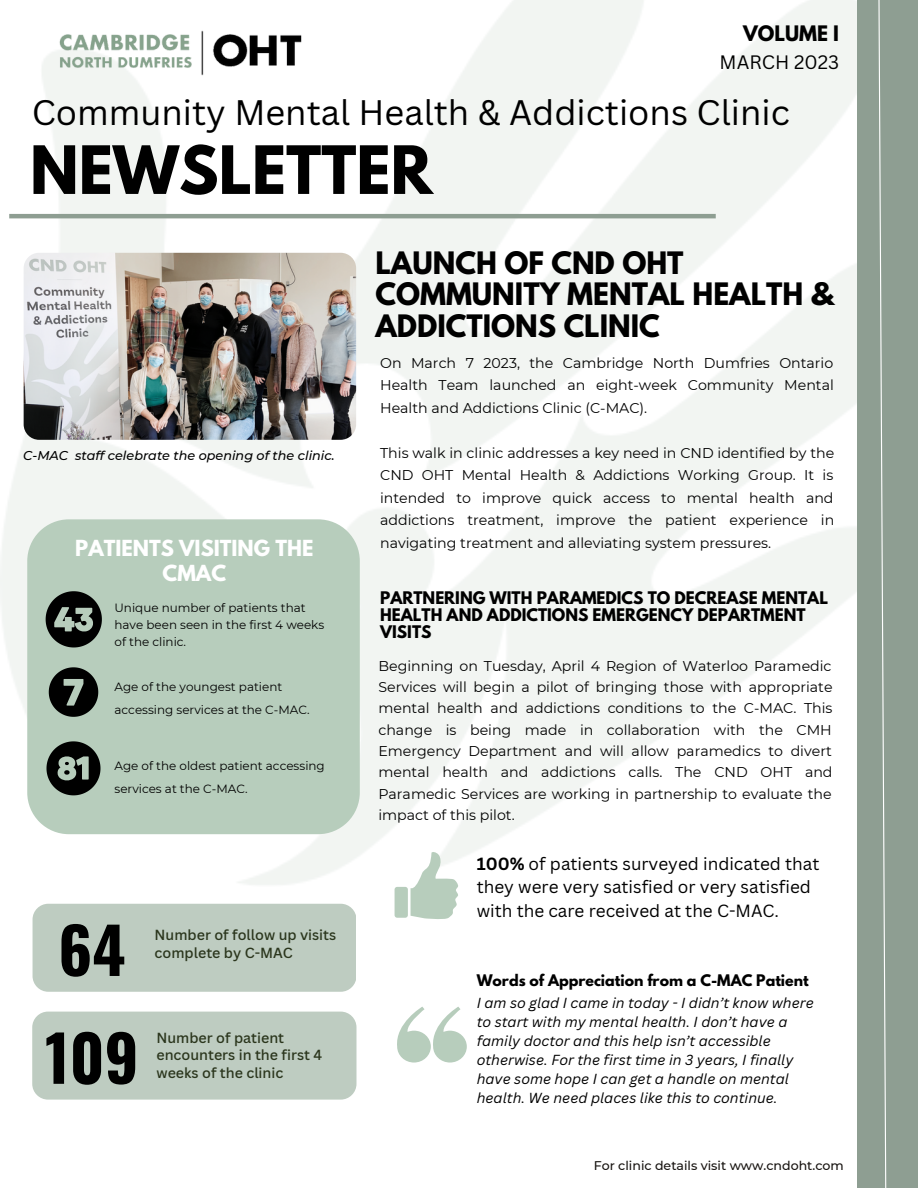
<style>
.page{position:relative;width:918px;height:1188px;background:#fff}
.page>*{position:absolute;margin:0;border:0;box-sizing:border-box;transform-origin:0 0}
.t1{font:700 63.3px "Oswald";color:#000}
.t2{font:700 58.95px "League Spartan";color:#000}
.t3{font:34.5px "Canva Sans";color:#000}
.t4{font:700 27.45px/31.7px "League Spartan";color:#000}
.t5{font:700 19.65px/24.8px "League Spartan";color:#fff;text-align:center}
.t6{font:18.9px "Canva Sans";color:#000}
.t7{font:700 18.9px "League Spartan";color:#000}
.t8{font:17.1px/23.7px "Canva Sans";color:#000}
.t9{font:700 15.45px/16.8px "League Spartan";color:#000}
.t10{font:14.25px/21.3px "Montserrat";color:#000;text-align:justify}
.t11{font:500 14.25px/17.9px "Canva Sans";color:#2b361d}
.t12{font:italic 14.1px/19.2px "Canva Sans";color:#000}
.t13{font:700 14.1px "League Spartan";color:#000}
.t14{font:italic 500 12.75px "Montserrat";color:#000}
.t15{font:500 12.6px "Montserrat";color:#171310}
.t16{font:12px/17px "Montserrat";color:#000}
.s1{font-weight:700}
</style>
<div class="page">
<img style="left:0;top:0;width:857px;height:885px">
<hr style="left:9px;top:214px;width:707px;height:4px;background:#8e9e92">
<div style="left:857px;top:0;width:61px;height:1188px;background:#8e9e92"></div>
<svg style="left:878px;top:0;width:9px;height:1188px"></svg>
<img style="left:30px;top:21px;width:292px;height:70px">
<img style="left:24px;top:253px;width:332px;height:187px;border-radius:15px">
<div style="left:27px;top:519px;width:332px;height:315px;background:#b7cdbc"></div>
<svg style="left:49px;top:667px;width:49px;height:50px;background:#3c443e"></svg>
<svg style="left:411px;top:851px;width:47px;height:68px"></svg>
<div style="left:395px;top:887px;width:13px;height:31px;background:#b7cdbc;border-radius:3px"></div>
<svg style="left:47px;top:741px;width:54px;height:54px;background:#48504a"></svg>
<svg style="left:397px;top:1007px;width:70px;height:56px"></svg>
<svg style="left:46px;top:591px;width:56px;height:56px;background:#48514a"></svg>
<div style="left:33px;top:904px;width:323px;height:88px;background:#beccc1;border-radius:16px"></div>
<div style="left:32px;top:1012px;width:325px;height:88px;background:#beccc1;border-radius:16px"></div>
<h3 class="t7" style="left:743px;top:24px;width:98px">VOLUME I</h3>
<h3 class="t6" style="left:720px;top:48px;width:121px">MARCH 2023</h3>
<h3 class="t3" style="left:32px;top:88px;width:760px">Community Mental Health &amp; Addictions Clinic</h3>
<h2 class="t2" style="left:30px;top:141px;width:404px">NEWSLETTER</h2>
<p class="t14" style="left:23px;top:448px;width:313px">C-MAC staff celebrate the opening of the clinic.</p>
<h3 class="t5" style="left:75px;top:539px;width:240px">PATIENTS VISITING THE<br>CMAC</h3>
<p class="t16" style="left:115px;top:599px;width:211px">Unique number of patients that have been seen in the first 4 weeks of the clinic.</p>
<p class="t16" style="left:115px;top:675px;width:197px;line-height:23px">Age of the youngest patient accessing services at the C-MAC.</p>
<p class="t16" style="left:115px;top:754px;width:212px;line-height:23px">Age of the oldest patient accessing services at the C-MAC.</p>
<h1 class="t1" style="left:58px;top:900px;width:69px">64</h1>
<p class="t11" style="left:155px;top:926px;width:183px">Number of follow up visits complete by C-MAC</p>
<h1 class="t1" style="left:45px;top:1008px;width:95px">109</h1>
<p class="t11" style="left:156px;top:1028px;width:167px">Number of patient encounters in the first 4</p>
<p class="t11" style="left:156px;top:1064px;width:128px">weeks of the clinic</p>
<h3 class="t4" style="left:375px;top:250px;width:460px">LAUNCH OF CND OHT<br>COMMUNITY MENTAL HEALTH &amp;<br>ADDICTIONS CLINIC</h3>
<p class="t10" style="left:380px;top:352px;width:455px;line-height:22.5px">On March 7 2023, the Cambridge North Dumfries Ontario Health Team launched an eight-week Community Mental Health and Addictions Clinic (C-MAC).</p>
<p class="t10" style="left:380px;top:442px;width:456px;line-height:22.5px">This walk in clinic addresses a key need in CND identified by the CND OHT Mental Health &amp; Addictions Working Group. It is intended to improve quick access to mental health and addictions treatment, improve the patient experience in navigating treatment and alleviating system pressures.</p>
<p class="t9" style="left:380px;top:591px;width:449px">PARTNERING WITH PARAMEDICS TO DECREASE MENTAL<br>HEALTH AND ADDICTIONS EMERGENCY DEPARTMENT<br>VISITS</p>
<p class="t10" style="left:378px;top:655px;width:456px">Beginning on Tuesday, April 4 Region of Waterloo Paramedic Services will begin a pilot of bringing those with appropriate mental health and addictions conditions to the C-MAC. This change is being made in collaboration with the CMH Emergency Department and will allow paramedics to divert mental health and addictions calls. The CND OHT and Paramedic Services are working in partnership to evaluate the impact of this pilot.</p>
<p class="t8" style="left:477px;top:851px;width:344px"><span class="s1">100%</span> of patients surveyed indicated that they were very satisfied or very satisfied with the care received at the C-MAC.</p>
<p class="t13" style="left:477px;top:974px;width:333px">Words of Appreciation from a C-MAC Patient</p>
<p class="t12" style="left:477px;top:993px;width:339px">I am so glad I came in today - I didn’t know where to start with my mental health. I don’t have a family doctor and this help isn’t accessible otherwise. For the first time in 3 years, I finally have some hope I can get a handle on mental health. We need places like this to continue.</p>
<p class="t15" style="left:594px;top:1158px;width:251px">For clinic details visit www.cndoht.com</p>
</div>
